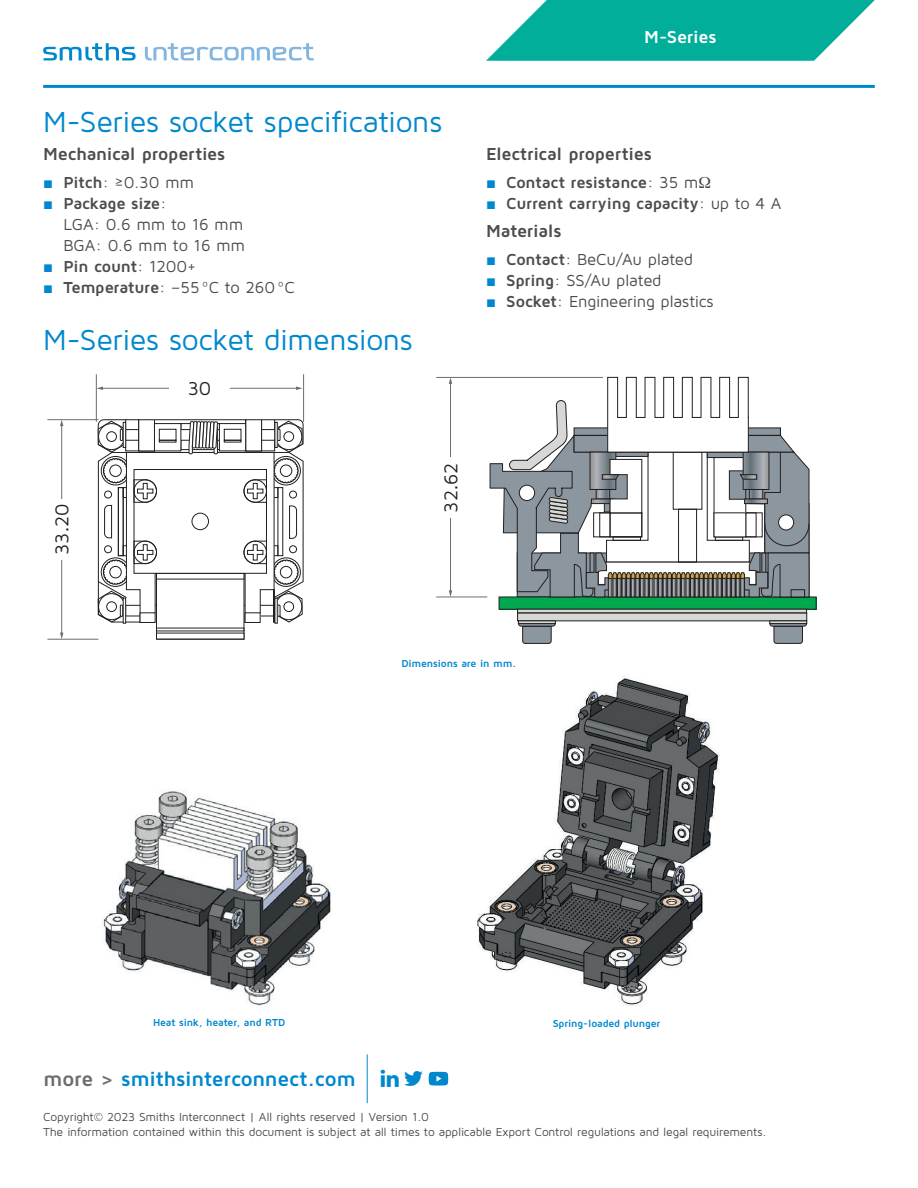
<style>
.page{position:relative;width:918px;height:1188px;background:#fff}
.page>*{position:absolute;margin:0;border:0;box-sizing:border-box;transform-origin:0 0}
.Heading_2_span{font:30px "Maven Pro";letter-spacing:-.015em;color:#0088ce}
.t1{font:700 21px "Maven Pro";letter-spacing:-.015em;color:#0088ce}
.t2{font:19.2px "Maven Pro";color:#231f20}
.Heading_5B{font:700 18px "Maven Pro";letter-spacing:-.01em;color:#4b4c4d}
.t3{font:700 18px "Maven Pro";letter-spacing:-.015em;color:#fff}
.t4{font:16.5px/21px "Maven Pro";letter-spacing:-.01em;color:#4b4c4d}
.t5{font:700 16.5px "Maven Pro";letter-spacing:-.01em;color:#4b4c4d}
.t6{font:12px/15px "Maven Pro";letter-spacing:-.015em;color:#4b4c4d}
.t7{font:700 10.5px "Maven Pro";letter-spacing:-.015em;color:#0088ce}
.s1{font-family:"Arial";color:#0088ce}
.s2{font-weight:700}
.s3{font-family:"Arial";font-weight:400;color:#0088ce}
.s4{font-weight:400}
.s5{color:#6c6d70}
</style>
<div class="page">
<svg style="left:43px;top:43px;width:93px;height:17px"></svg>
<svg style="left:145px;top:43px;width:169px;height:17px"></svg>
<img style="left:103px;top:791px;width:228px;height:215px">
<img style="left:477px;top:676px;width:243px;height:330px">
<svg style="left:158px;top:627px;width:84px;height:6px"></svg>
<hr style="left:157px;top:639px;width:87px;height:1px;background:#231f20">
<hr style="left:303px;top:374px;width:1px;height:48px;background:#6c6d70">
<svg style="left:97px;top:387px;width:207px;height:236px"></svg>
<hr style="left:47px;top:419px;width:51px;height:1px;background:#6c6d70">
<hr style="left:47px;top:639px;width:51px;height:1px;background:#6c6d70">
<hr style="left:96px;top:374px;width:1px;height:48px;background:#6c6d70">
<hr style="left:61px;top:425px;width:1px;height:209px;background:#6c6d70">
<svg style="left:60px;top:633px;width:3px;height:6px"></svg>
<svg style="left:60px;top:420px;width:3px;height:6px"></svg>
<div style="left:169px;top:375px;width:61px;height:28px;background:#fff"></div>
<div style="left:48px;top:499px;width:28px;height:61px;background:#fff"></div>
<div style="left:499px;top:597px;width:317px;height:12px;background:#00a94d"></div>
<div style="left:517px;top:609px;width:290px;height:4px;border:1px solid #231f20"></div>
<div style="left:518px;top:613px;width:289px;height:8px;background:#d5d8d4"></div>
<svg style="left:518px;top:624px;width:38px;height:20px"></svg>
<div style="left:518px;top:621px;width:38px;height:3px;border:1px solid #231f20"></div>
<svg style="left:769px;top:624px;width:38px;height:20px"></svg>
<div style="left:769px;top:621px;width:38px;height:3px;border:1px solid #231f20"></div>
<svg style="left:489px;top:377px;width:321px;height:221px"></svg>
<hr style="left:436px;top:377px;width:167px;height:1px;background:#6c6d70">
<hr style="left:436px;top:597px;width:51px;height:1px;background:#6c6d70">
<hr style="left:450px;top:383px;width:1px;height:209px;background:#6c6d70">
<svg style="left:449px;top:590px;width:3px;height:7px"></svg>
<svg style="left:449px;top:378px;width:3px;height:6px"></svg>
<div style="left:437px;top:457px;width:28px;height:61px;background:#fff"></div>
<svg style="left:429px;top:1072px;width:19px;height:14px"></svg>
<hr style="left:367px;top:1054px;width:1px;height:49px;background:#0088ce">
<hr style="left:43px;top:85px;width:832px;height:3px;background:#0088ce">
<svg style="left:486px;top:0;width:389px;height:61px"></svg>
<p class="Heading_2_span" style="left:43px;top:103px;width:400px">M-Series socket specifications</p>
<p class="Heading_5B" style="left:43px;top:143px;width:184px">Mechanical properties</p>
<p class="t4" style="left:43px;top:171px;width:153px"><span class="s1">■</span> <span class="s2">Pitch</span>: ≥0.30 mm</p>
<p class="t4" style="left:63px;top:192px;width:183px;text-indent:-20px"><span class="s1">■</span> <span class="s2">Package size</span>:<br>LGA: 0.6 mm to 16 mm<br>BGA: 0.6 mm to 16 mm</p>
<p class="t5" style="left:43px;top:256px;width:155px"><span class="s3">■</span> Pin count<span class="s4">: 1200+</span></p>
<p class="t4" style="left:43px;top:276px;width:253px"><span class="s1">■</span> <span class="s2">Temperature</span>: –55ºC to 260ºC</p>
<p class="Heading_2_span" style="left:43px;top:321px;width:371px">M-Series socket dimensions</p>
<p class="t2" style="left:49px;top:555px;width:52px;rotate:-90deg">33.20</p>
<p class="t2" style="left:188px;top:375px;width:25px">30</p>
<p class="t2" style="left:438px;top:513px;width:51px;rotate:-90deg">32.62</p>
<h3 class="t3" style="left:644px;top:25px;width:74px">M-Series</h3>
<p class="Heading_5B" style="left:486px;top:143px;width:167px">Electrical properties</p>
<p class="t5" style="left:486px;top:172px;width:214px"><span class="s3">■</span> Contact resistance<span class="s4">: 35 m</span></p>
<p class="t5" style="left:486px;top:193px;width:297px"><span class="s3">■</span> Current carrying capacity<span class="s4">: up to 4 A</span></p>
<p class="Heading_5B" style="left:486px;top:220px;width:77px">Materials</p>
<p class="t4" style="left:486px;top:248px;width:208px"><span class="s1">■</span> <span class="s2">Contact</span>: BeCu/Au plated</p>
<p class="t4" style="left:486px;top:269px;width:177px"><span class="s1">■</span> <span class="s2">Spring</span>: SS/Au plated</p>
<p class="t4" style="left:486px;top:290px;width:229px"><span class="s1">■</span> <span class="s2">Socket</span>: Engineering plastics</p>
<p class="t7" style="left:401px;top:656px;width:117px">Dimensions are in mm.</p>
<p class="t7" style="left:153px;top:1016px;width:134px">Heat sink, heater, and RTD</p>
<p class="t7" style="left:553px;top:1017px;width:109px">Spring-loaded plunger</p>
<h2 class="t1" style="left:43px;top:1065px;width:314px"><span class="s5">more &gt;</span> smithsinterconnect.com</h2>
<p class="t6" style="left:43px;top:1109px;width:725px">Copyright© 2023 Smiths Interconnect | All rights reserved | Version 1.0<br>The information contained within this document is subject at all times to applicable Export Control regulations and legal requirements.</p>
</div>
